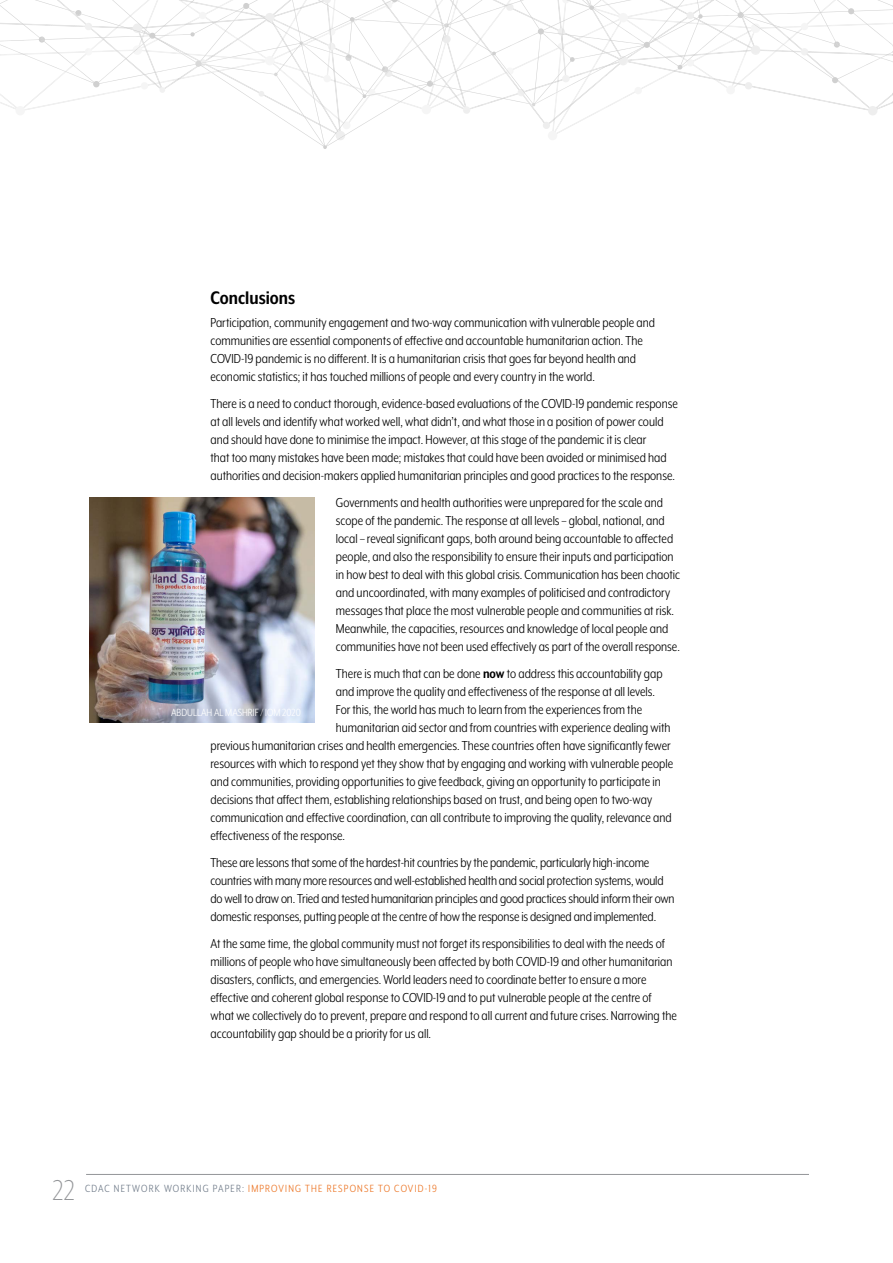
<style>
.page{position:relative;width:893px;height:1263px;background:#fff}
.page>*{position:absolute;margin:0;border:0;box-sizing:border-box;transform-origin:0 0}
.t1{font:300 33px "Mr Eaves XL Mod Nar OT";color:#939598}
.t2{font:700 21px "Mr Eaves XL Mod Nar OT";color:#000}
.t3{font:15px/18px "Mr Eaves XL Mod Nar OT";color:#000}
.t4{font:12px "Mr Eaves XL Mod Nar OT";letter-spacing:.1em;color:#ec7423}
.t5{font:12px "Mr Eaves XL Mod Nar OT";color:#fff}
.s1{font-weight:700}
.s2{color:#717c8a}
</style>
<div class="page">
<svg style="left:0;top:0;width:893px;height:149px"></svg>
<hr style="left:86px;top:1174px;width:723px;height:1px;background:#939598">
<img style="left:89px;top:497px;width:226px;height:226px">
<h2 class="t2" style="left:210px;top:287px;width:86px">Conclusions</h2>
<p class="t3" style="left:210px;top:313px;width:446px">Participation, community engagement and two-way communication with vulnerable people and communities are essential components of effective and accountable humanitarian action. The COVID-19 pandemic is no different. It is a humanitarian crisis that goes far beyond health and economic statistics; it has touched millions of people and every country in the world.</p>
<p class="t3" style="left:210px;top:394px;width:469px">There is a need to conduct thorough, evidence-based evaluations of the COVID-19 pandemic response at all levels and identify what worked well, what didn’t, and what those in a position of power could and should have done to minimise the impact. However, at this stage of the pandemic it is clear<br>that too many mistakes have been made; mistakes that could have been avoided or minimised had authorities and decision-makers applied humanitarian principles and good practices to the response.</p>
<p class="t3" style="left:336px;top:493px;width:346px">Governments and health authorities were unprepared for the scale and scope of the pandemic. The response at all levels – global, national, and local – reveal significant gaps, both around being accountable to affected people, and also the responsibility to ensure their inputs and participation in how best to deal with this global crisis. Communication has been chaotic and uncoordinated, with many examples of politicised and contradictory messages that place the most vulnerable people and communities at risk.<br>Meanwhile, the capacities, resources and knowledge of local people and communities have not been used effectively as part of the overall response.</p>
<p class="t3" style="left:336px;top:664px;width:328px">There is much that can be done <span class="s1">now</span> to address this accountability gap</p>
<p class="t3" style="left:336px;top:682px;width:321px">and improve the quality and effectiveness of the response at all levels.</p>
<p class="t3" style="left:336px;top:700px;width:308px">For this, the world has much to learn from the experiences from the</p>
<p class="t3" style="left:336px;top:718px;width:336px">humanitarian aid sector and from countries with experience dealing with</p>
<p class="t3" style="left:210px;top:736px;width:462px">previous humanitarian crises and health emergencies. These countries often have significantly fewer</p>
<p class="t3" style="left:210px;top:754px;width:464px">resources with which to respond yet they show that by engaging and working with vulnerable people</p>
<p class="t3" style="left:210px;top:772px;width:452px">and communities, providing opportunities to give feedback, giving an opportunity to participate in</p>
<p class="t3" style="left:210px;top:790px;width:443px">decisions that affect them, establishing relationships based on trust, and being open to two-way</p>
<p class="t3" style="left:210px;top:808px;width:463px">communication and effective coordination, can all contribute to improving the quality, relevance and</p>
<p class="t3" style="left:210px;top:826px;width:136px">effectiveness of the response.</p>
<p class="t3" style="left:210px;top:853px;width:466px">These are lessons that some of the hardest-hit countries by the pandemic, particularly high-income countries with many more resources and well-established health and social protection systems, would do well to draw on. Tried and tested humanitarian principles and good practices should inform their own domestic responses, putting people at the centre of how the response is designed and implemented.</p>
<p class="t3" style="left:210px;top:934px;width:468px">At the same time, the global community must not forget its responsibilities to deal with the needs of millions of people who have simultaneously been affected by both COVID-19 and other humanitarian disasters, conflicts, and emergencies. World leaders need to coordinate better to ensure a more effective and coherent global response to COVID-19 and to put vulnerable people at the centre of what we collectively do to prevent, prepare and respond to all current and future crises. Narrowing the accountability gap should be a priority for us all.</p>
<p class="t5" style="left:171px;top:706px;width:131px">ABDULLAH AL MASHRIF / IOM 2020</p>
<h1 class="t1" style="left:53px;top:1174px;width:24px">22</h1>
<p class="t4" style="left:85px;top:1182px;width:353px"><span class="s2">CDAC NETWORK WORKING PAPER:</span> IMPROVING THE RESPONSE TO COVID-19</p>
</div>
